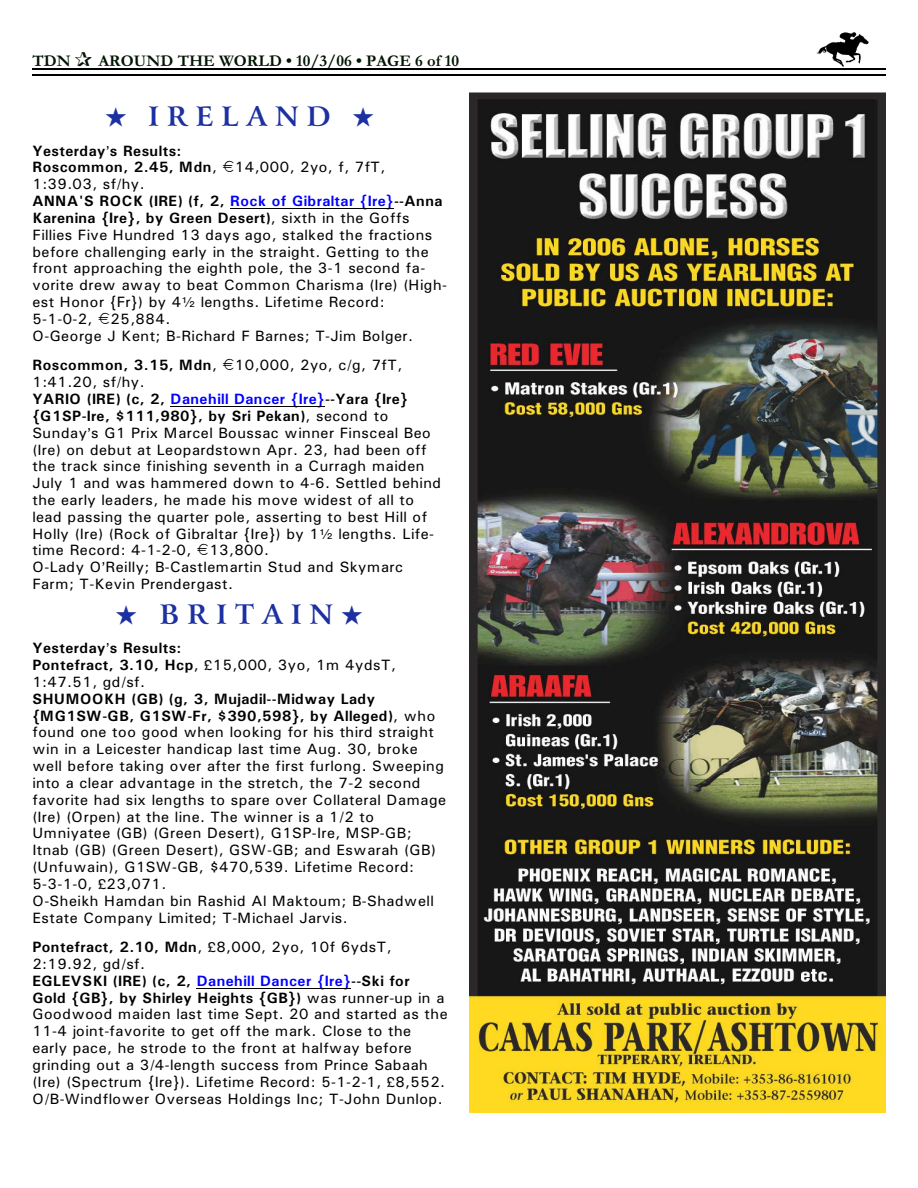
<style>
.page{position:relative;width:918px;height:1188px;background:#fff}
.page>*{position:absolute;margin:0;border:0;box-sizing:border-box;transform-origin:0 0}
.t1{font:700 27px "Arrus BT";letter-spacing:.295em;color:#1c30a1}
.t2{font:700 16.5px "Garamond";color:#001400}
.t3{font:15px/16.8px "Univers";letter-spacing:.03em;color:#000}
.t4{font:700 15px/17px "Univers";letter-spacing:.03em;color:#000}
.s1{font-weight:700}
.s2{font-weight:700;color:#00f}
.s3{font-weight:400}
</style>
<div class="page">
<img style="left:817px;top:32px;width:51px;height:34px">
<hr style="left:32px;top:68px;width:853px;height:1px;background:#000">
<hr style="left:32px;top:75px;width:853px;height:1px;background:#000">
<hr style="left:230px;top:208px;width:164px;height:1px;background:#000">
<hr style="left:171px;top:406px;width:154px;height:1px;background:#000">
<hr style="left:197px;top:988px;width:154px;height:1px;background:#000">
<img style="left:470px;top:93px;width:416px;height:1019px">
<p class="t2" style="left:32px;top:55px;width:40px">TDN</p>
<p class="t2" style="left:98px;top:55px;width:362px">AROUND THE WORLD • 10/3/06 • PAGE 6 of 10</p>
<h1 class="t1" style="left:105px;top:106px;width:270px">★ IRELAND ★</h1>
<p class="t3" style="left:32px;top:143px;width:416px"><span class="s1">Yesterday s Results:<br>Roscommon, 2.45, Mdn</span>, 14,000, 2yo, f, 7fT, 1:39.03, sf/hy.<br><span class="s1">ANNA'S ROCK (IRE) (f, 2,</span> <span class="s2">Rock of Gibraltar {Ire}</span><span class="s1">--Anna Karenina {Ire}, by Green Desert)</span>, sixth in the Goffs Fillies Five Hundred 13 days ago, stalked the fractions before challenging early in the straight. Getting to the front approaching the eighth pole, the 3-1 second fa&shy;vorite drew away to beat Common Charisma (Ire) (High&shy;est Honor {Fr}) by 4</p>
<p class="t3" style="left:201px;top:295px;width:186px">lengths. Lifetime Record:</p>
<p class="t3" style="left:32px;top:312px;width:382px">5-1-0-2, 25,884.<br>O-George J Kent; B-Richard F Barnes; T-Jim Bolger.</p>
<p class="t3" style="left:32px;top:358px;width:410px"><span class="s1">Roscommon, 3.15, Mdn</span>, 10,000, 2yo, c/g, 7fT, 1:41.20, sf/hy.<br><span class="s1">YARIO (IRE) (c, 2,</span> <span class="s2">Danehill Dancer {Ire}</span><span class="s1">--Yara {Ire} {G1SP-Ire, $111,980}, by Sri Pekan)</span>, second to Sunday s G1 Prix Marcel Boussac winner Finsceal Beo (Ire) on debut at Leopardstown Apr. 23, had been off the track since finishing seventh in a Curragh maiden July 1 and was hammered down to 4-6. Settled behind the early leaders, he made his move widest of all to lead passing the quarter pole, asserting to best Hill of Holly (Ire) (Rock of Gibraltar {Ire}) by 1</p>
<p class="t3" style="left:338px;top:527px;width:97px">lengths. Life-</p>
<p class="t3" style="left:32px;top:543px;width:372px">time Record: 4-1-2-0, 13,800.<br>O-Lady O Reilly; B-Castlemartin Stud and Skymarc<br>Farm; T-Kevin Prendergast.</p>
<h1 class="t1" style="left:116px;top:603px;width:249px">★ BRITAIN★</h1>
<p class="t4" style="left:32px;top:641px;width:365px">Yesterday s Results:<br>Pontefract, 3.10, Hcp<span class="s3">, 15,000, 3yo, 1m 4ydsT,<br>1:47.51, gd/sf.</span></p>
<p class="t3" style="left:32px;top:691px;width:415px"><span class="s1">SHUMOOKH (GB) (g, 3, Mujadil--Midway Lady {MG1SW-GB, G1SW-Fr, $390,598}, by Alleged)</span>, who found one too good when looking for his third straight win in a Leicester handicap last time Aug. 30, broke well before taking over after the first furlong. Sweeping into a clear advantage in the stretch, the 7-2 second favorite had six lengths to spare over Collateral Damage (Ire) (Orpen) at the line. The winner is a 1/2 to Umniyatee (GB) (Green Desert), G1SP-Ire, MSP-GB; Itnab (GB) (Green Desert), GSW-GB; and Eswarah (GB) (Unfuwain), G1SW-GB, $470,539. Lifetime Record:<br>5-3-1-0, 23,071.<br>O-Sheikh Hamdan bin Rashid Al Maktoum; B-Shadwell Estate Company Limited; T-Michael Jarvis.</p>
<p class="t3" style="left:32px;top:940px;width:417px"><span class="s1">Pontefract, 2.10, Mdn</span>, 8,000, 2yo, 10f 6ydsT, 2:19.92, gd/sf.<br><span class="s1">EGLEVSKI (IRE) (c, 2,</span> <span class="s2">Danehill Dancer {Ire}</span><span class="s1">--Ski for<br>Gold {GB}, by Shirley Heights {GB})</span> was runner-up in a Goodwood maiden last time Sept. 20 and started as the 11-4 joint-favorite to get off the mark. Close to the early pace, he strode to the front at halfway before grinding out a 3/4-length success from Prince Sabaah (Ire) (Spectrum {Ire}). Lifetime Record: 5-1-2-1, 8,552.<br>O/B-Windflower Overseas Holdings Inc; T-John Dunlop.</p>
</div>
